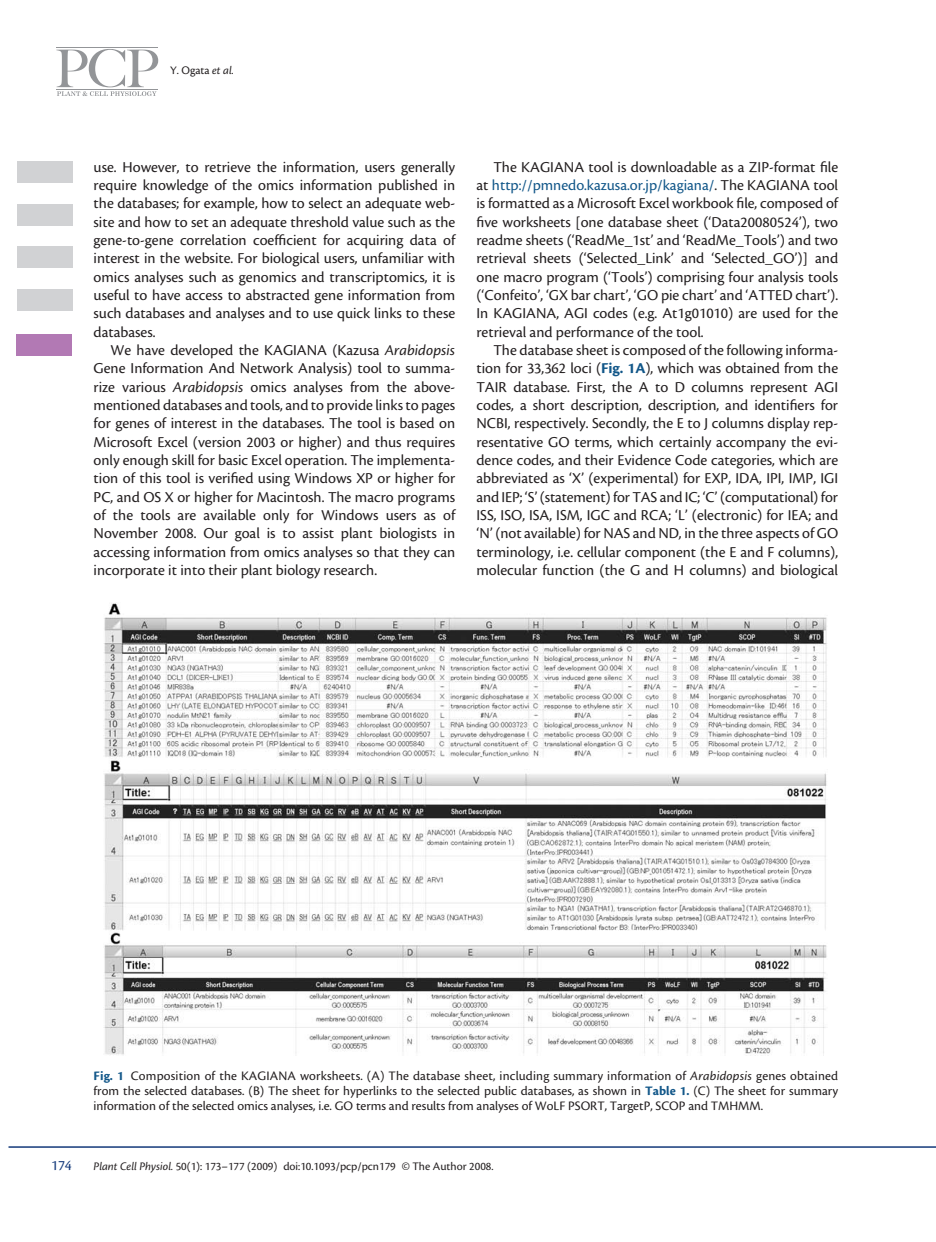
<style>
.page{position:relative;width:936px;height:1242px;background:#fff}
.page>*{position:absolute;margin:0;border:0;box-sizing:border-box;transform-origin:0 0}
.t1{font:15.75px/18.3px "Cronos L";color:#231f20;text-align:justify}
.t2{font:15px "Cronos L";color:#13397a}
.t3{font:13.5px/15px "Cronos L";color:#231f20;text-align:justify}
.t4{font:12px "Cronos L";color:#231f20}
.s1{font-style:italic}
.s2{color:#125789}
.s3{font-weight:700;color:#125789}
</style>
<div class="page">
<div style="left:17px;top:334px;width:55px;height:21px;background:#b279b4"></div>
<img style="left:104px;top:603px;width:723px;height:452px">
<hr style="left:9px;top:1146px;width:926px;height:1px;background:#13397a">
<svg style="left:56px;top:49px;width:102px;height:47px"></svg>
<hr style="left:56px;top:89px;width:102px;height:1px;background:#939598">
<hr style="left:56px;top:47px;width:102px;height:1px;background:#939598">
<div style="left:17px;top:162px;width:55px;height:21px;background:#d1d2d4"></div>
<div style="left:17px;top:204px;width:55px;height:21px;background:#d1d2d4"></div>
<div style="left:17px;top:247px;width:55px;height:21px;background:#d1d2d4"></div>
<div style="left:17px;top:289px;width:55px;height:21px;background:#d1d2d4"></div>
<p class="t4" style="left:170px;top:66px;width:65px">Y. Ogata <span class="s1">et al.</span></p>
<p class="t1" style="left:94px;top:159px;width:363px">use. However, to retrieve the information, users generally require knowledge of the omics information published in the databases; for example, how to select an adequate web&shy;site and how to set an adequate threshold value such as the gene-to-gene correlation coefficient for acquiring data of interest in the website. For biological users, unfamiliar with omics analyses such as genomics and transcriptomics, it is useful to have access to abstracted gene information from such databases and analyses and to use quick links to these databases.</p>
<p class="t1" style="left:94px;top:342px;width:363px;text-indent:17px">We have developed the KAGIANA (Kazusa <span class="s1">Arabidopsis </span>Gene Information And Network Analysis) tool to summa&shy;rize various <span class="s1">Arabidopsis</span> omics analyses from the above&shy;mentioned databases and tools, and to provide links to pages for genes of interest in the databases. The tool is based on Microsoft Excel (version 2003 or higher) and thus requires only enough skill for basic Excel operation. The implementa&shy;tion of this tool is verified using Windows XP or higher for PC, and OS X or higher for Macintosh. The macro programs of the tools are available only for Windows users as of November 2008. Our goal is to assist plant biologists in accessing information from omics analyses so that they can incorporate it into their plant biology research.</p>
<p class="t1" style="left:476px;top:159px;width:363px;text-indent:17px">The KAGIANA tool is downloadable as a ZIP-format file at <span class="s2">http://pmnedo.kazusa.or.jp/kagiana/</span> . The KAGIANA tool is formatted as a Microsoft Excel workbook file, composed of five worksheets [one database sheet (‘Data20080524’), two readme sheets (‘ReadMe_1st’ and ‘ReadMe_Tools’) and two retrieval sheets (‘Selected_Link’ and ‘Selected_GO’)] and one macro program (‘Tools’) comprising four analysis tools (‘Confeito’, ‘GX bar chart’, ‘GO pie chart’ and ‘ATTED chart’).<br>In KAGIANA, AGI codes (e.g. At1g01010) are used for the retrieval and performance of the tool.</p>
<p class="t1" style="left:476px;top:342px;width:363px;text-indent:17px">The database sheet is composed of the following informa&shy;tion for 33,362 loci ( <span class="s3">Fig. 1A</span> ), which was obtained from the TAIR database. First, the A to D columns represent AGI codes, a short description, description, and identifiers for NCBI, respectively. Secondly, the E to J columns display rep&shy;resentative GO terms, which certainly accompany the evi&shy;dence codes, and their Evidence Code categories, which are abbreviated as ‘X’ (experimental) for EXP, IDA, IPI, IMP, IGI and IEP; ‘S’ (statement) for TAS and IC; ‘C’ (computational) for ISS, ISO, ISA, ISM, IGC and RCA; ‘L’ (electronic) for IEA; and ‘N’ (not available) for NAS and ND, in the three aspects of GO terminology, i.e. cellular component (the E and F columns), molecular function (the G and H columns) and biological</p>
<p class="t3" style="left:94px;top:1069px;width:746px"><span class="s3">Fig. 1</span> Composition of the KAGIANA worksheets. (A) The database sheet, including summary information of <span class="s1">Arabidopsis</span> genes obtained from the selected databases. (B) The sheet for hyperlinks to the selected public databases, as shown in <span class="s3">Table 1 .</span> (C) The sheet for summary information of the selected omics analyses, i.e. GO terms and results from analyses of WoLF PSORT, TargetP, SCOP and TMHMM.</p>
<p class="t2" style="left:51px;top:1159px;width:22px">174</p>
<p class="t4" style="left:94px;top:1161px;width:401px"><span class="s1">Plant Cell Physiol.</span> 50(1): 173–177 (2009) doi:10.1093/pcp/pcn179 © The Author 2008.</p>
</div>
